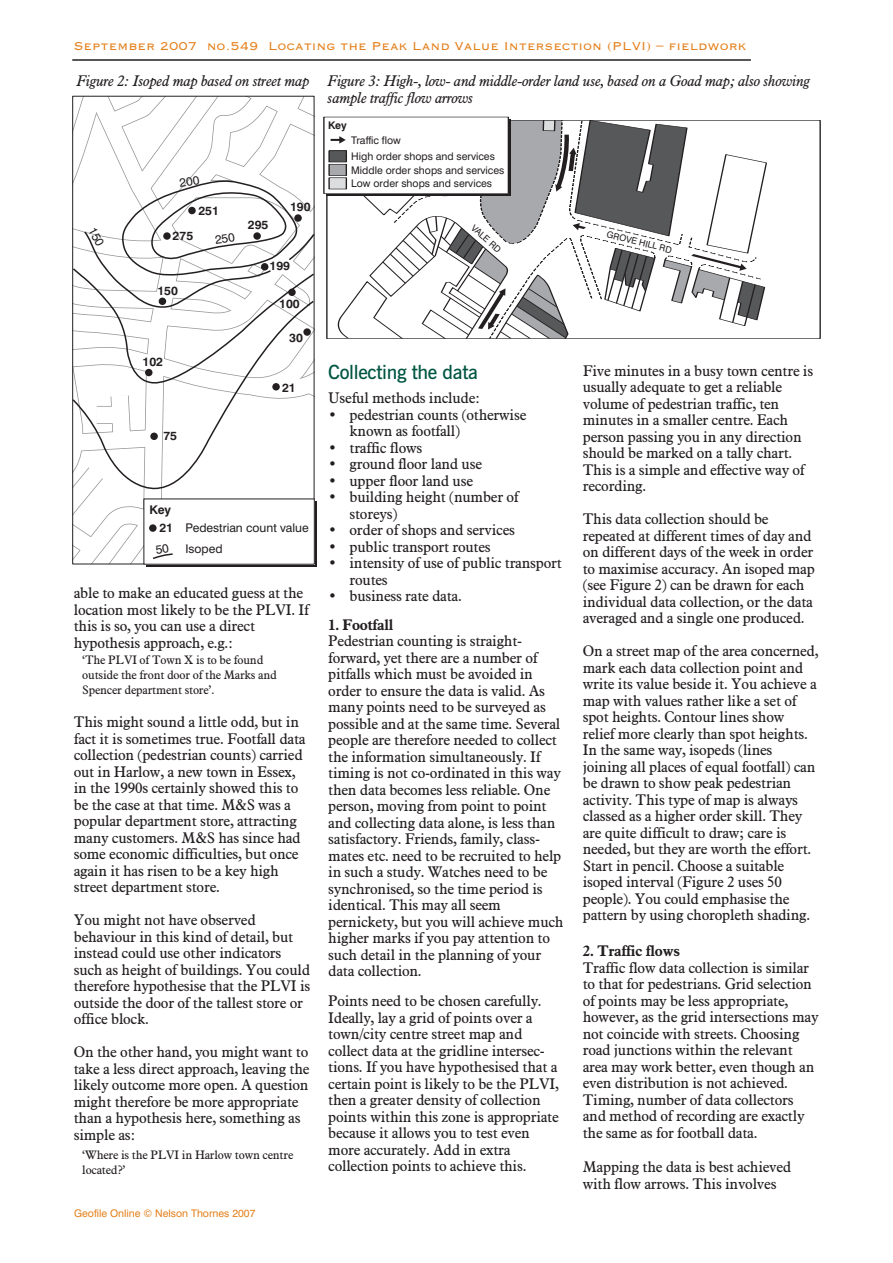
<style>
.page{position:relative;width:893px;height:1263px;background:#fff}
.page>*{position:absolute;margin:0;border:0;box-sizing:border-box;transform-origin:0 0}
.t1{font:600 19.5px "News Gothic BT";letter-spacing:-.02em;color:#005542}
.t2{font:15px/16.5px "Aldine 721 BT";letter-spacing:-.015em;color:#231f20}
.t3{font:italic 15px/16.5px "Aldine 721 BT";letter-spacing:-.015em;color:#231f20}
.t4{font:15px "Copperplate Gothic BT";color:#e4801b}
.t5{font:700 15px "Aldine 721 BT";letter-spacing:-.015em;color:#231f20}
.t6{font:12px/13.5px "Swiss 721 BT";color:#231f20;text-align:center}
.t7{font:12px/15px "Aldine 721 BT";letter-spacing:-.015em;color:#231f20}
.t8{font:700 12px "Swiss 721 BT";color:#231f20}
.t9{font:10.5px "Swiss 721 BT";color:#231f20}
.t10{font:10.5px "Swiss 721 BT";color:#e4801b}
.t11{font:700 10.5px "Swiss 721 BT";color:#231f20}
.t12{font:9px "Swiss 721 BT";color:#231f20}
</style>
<div class="page">
<hr style="left:72px;top:59px;width:679px;height:2px;background:#231f20">
<div style="left:146px;top:502px;width:171px;height:65px;background:linear-gradient(to right,#615f5f,#656363)"></div>
<div style="left:323px;top:117px;width:186px;height:77px;border:1px solid #231f20"></div>
<svg style="left:329px;top:120px;width:435px;height:219px"></svg>
<svg style="left:72px;top:96px;width:244px;height:468px"></svg>
<p class="t4" style="left:74px;top:37px;width:674px">September 2007 no.549 Locating the Peak Land Value Intersection (PLVI) – fieldwork</p>
<p class="t3" style="left:77px;top:74px;width:235px">Figure 2: Isoped map based on street map</p>
<p class="t8" style="left:198px;top:207px;width:22px">251</p>
<p class="t8" style="left:173px;top:232px;width:22px">275</p>
<p class="t8" style="left:157px;top:286px;width:22px">150</p>
<p class="t8" style="left:143px;top:357px;width:22px">102</p>
<p class="t8" style="left:163px;top:431px;width:15px">75</p>
<p class="t8" style="left:248px;top:221px;width:22px">295</p>
<p class="t8" style="left:290px;top:202px;width:22px">190</p>
<p class="t8" style="left:270px;top:262px;width:22px">199</p>
<p class="t8" style="left:279px;top:300px;width:22px">100</p>
<p class="t8" style="left:289px;top:333px;width:15px">30</p>
<p class="t8" style="left:282px;top:383px;width:15px">21</p>
<p class="t8" style="left:149px;top:506px;width:23px">Key</p>
<p class="t8" style="left:159px;top:523px;width:15px">21</p>
<p class="t6" style="left:185px;top:518px;width:125px;line-height:21px;text-align:left">Pedestrian count value<br>Isoped</p>
<p class="t2" style="left:74px;top:586px;width:237px">able to make an educated guess at the location most likely to be the PLVI. If this is so, you can use a direct hypothesis approach, e.g.:</p>
<p class="t7" style="left:82px;top:654px;width:196px">‘The PLVI of Town X is to be found outside the front door of the Marks and<br>Spencer department store’.</p>
<p class="t2" style="left:74px;top:715px;width:233px">This might sound a little odd, but in fact it is sometimes true. Footfall data collection (pedestrian counts) carried out in Harlow, a new town in Essex, in the 1990s certainly showed this to be the case at that time. M&amp;S was a popular department store, attracting many customers. M&amp;S has since had some economic difficulties, but once again it has risen to be a key high street department store.</p>
<p class="t2" style="left:74px;top:913px;width:238px">You might not have observed behaviour in this kind of detail, but instead could use other indicators such as height of buildings. You could therefore hypothesise that the PLVI is outside the door of the tallest store or office block.</p>
<p class="t2" style="left:74px;top:1045px;width:237px">On the other hand, you might want to take a less direct approach, leaving the likely outcome more open. A question might therefore be more appropriate than a hypothesis here, something as simple as:</p>
<p class="t7" style="left:82px;top:1149px;width:213px">‘Where is the PLVI in Harlow town centre located?’</p>
<p class="t6" style="left:86px;top:610px;width:203px">Fig 549_02 Mac/eps/i lustrator 11 s/s<br>NELSON THORNES PUBLISHING<br>Artist: David Russe l I lustration</p>
<p class="t10" style="left:74px;top:1209px;width:183px">Geofile Online © Nelson Thornes 2007</p>
<p class="t3" style="left:328px;top:74px;width:484px">Figure 3: High-, low- and middle-order land use, based on a Goad map; also showing sample traffic flow arrows</p>
<p class="t11" style="left:328px;top:122px;width:20px">Key</p>
<p class="t9" style="left:351px;top:137px;width:51px">Traffic flow</p>
<p class="t9" style="left:351px;top:153px;width:145px">High order shops and services</p>
<p class="t9" style="left:351px;top:166px;width:155px">Middle order shops and services</p>
<p class="t9" style="left:357px;top:180px;width:137px">ow order shops and services</p>
<p class="t12" style="left:475px;top:224px;width:38px;rotate:42deg">VALE RD</p>
<p class="t12" style="left:608px;top:231px;width:68px;rotate:14deg">GROVE H LL RD</p>
<p class="t2" style="left:583px;top:363px;width:232px">Five minutes in a busy town centre is usually adequate to get a reliable volume of pedestrian traffic, ten minutes in a smaller centre. Each person passing you in any direction should be marked on a tally chart.<br>This is a simple and effective way of recording.</p>
<p class="t2" style="left:583px;top:512px;width:234px">This data collection should be repeated at different times of day and on different days of the week in order to maximise accuracy. An isoped map (see Figure 2) can be drawn for each individual data collection, or the data averaged and a single one produced.</p>
<p class="t2" style="left:583px;top:644px;width:237px">On a street map of the area concerned, mark each data collection point and write its value beside it. You achieve a map with values rather like a set of spot heights. Contour lines show relief more clearly than spot heights.<br>In the same way, isopeds (lines joining all places of equal footfall) can be drawn to show peak pedestrian activity. This type of map is always classed as a higher order skill. They are quite difficult to draw; care is needed, but they are worth the effort.<br>Start in pencil. Choose a suitable isoped interval (Figure 2 uses 50 people). You could emphasise the pattern by using choropleth shading.</p>
<p class="t5" style="left:583px;top:946px;width:99px">2. Traffic flows</p>
<p class="t2" style="left:583px;top:960px;width:237px">Traffic flow data collection is similar to that for pedestrians. Grid selection of points may be less appropriate, however, as the grid intersections may not coincide with streets. Choosing road junctions within the relevant area may work better, even though an even distribution is not achieved.<br>Timing, number of data collectors and method of recording are exactly the same as for football data.</p>
<p class="t2" style="left:583px;top:1160px;width:210px">Mapping the data is best achieved with flow arrows. This involves</p>
<h1 class="t1" style="left:328px;top:365px;width:151px">Collecting the data</h1>
<p class="t2" style="left:328px;top:391px;width:153px">Useful methods include:</p>
<p class="t2" style="left:350px;top:408px;width:178px;text-indent:-21px">• pedestrian counts (otherwise known as footfall)</p>
<p class="t2" style="left:328px;top:441px;width:96px">• traffic flows</p>
<p class="t2" style="left:328px;top:457px;width:155px">• ground floor land use</p>
<p class="t2" style="left:328px;top:474px;width:146px">• upper floor land use</p>
<p class="t2" style="left:350px;top:490px;width:171px;text-indent:-21px">• building height (number of storeys)</p>
<p class="t2" style="left:328px;top:523px;width:188px">• order of shops and services</p>
<p class="t2" style="left:328px;top:540px;width:164px">• public transport routes</p>
<p class="t2" style="left:350px;top:556px;width:214px;text-indent:-21px">• intensity of use of public transport routes</p>
<p class="t2" style="left:328px;top:589px;width:135px">• business rate data.</p>
<p class="t5" style="left:328px;top:619px;width:67px">1. Footfall</p>
<p class="t2" style="left:328px;top:634px;width:237px">Pedestrian counting is straight&shy;forward, yet there are a number of pitfalls which must be avoided in order to ensure the data is valid. As many points need to be surveyed as possible and at the same time. Several people are therefore needed to collect the information simultaneously. If timing is not co-ordinated in this way then data becomes less reliable. One person, moving from point to point and collecting data alone, is less than satisfactory. Friends, family, class&shy;mates etc. need to be recruited to help in such a study. Watches need to be synchronised, so the time period is identical. This may all seem pernickety, but you will achieve much higher marks if you pay attention to such detail in the planning of your data collection.</p>
<p class="t2" style="left:328px;top:994px;width:232px">Points need to be chosen carefully.<br>Ideally, lay a grid of points over a town/city centre street map and collect data at the gridline intersec&shy;tions. If you have hypothesised that a certain point is likely to be the PLVI, then a greater density of collection points within this zone is appropriate because it allows you to test even more accurately. Add in extra collection points to achieve this.</p>
<p class="t6" style="left:485px;top:404px;width:184px">NELSON THORNES PUBLISHING<br>Artist: David Russe l I lustration</p>
</div>
